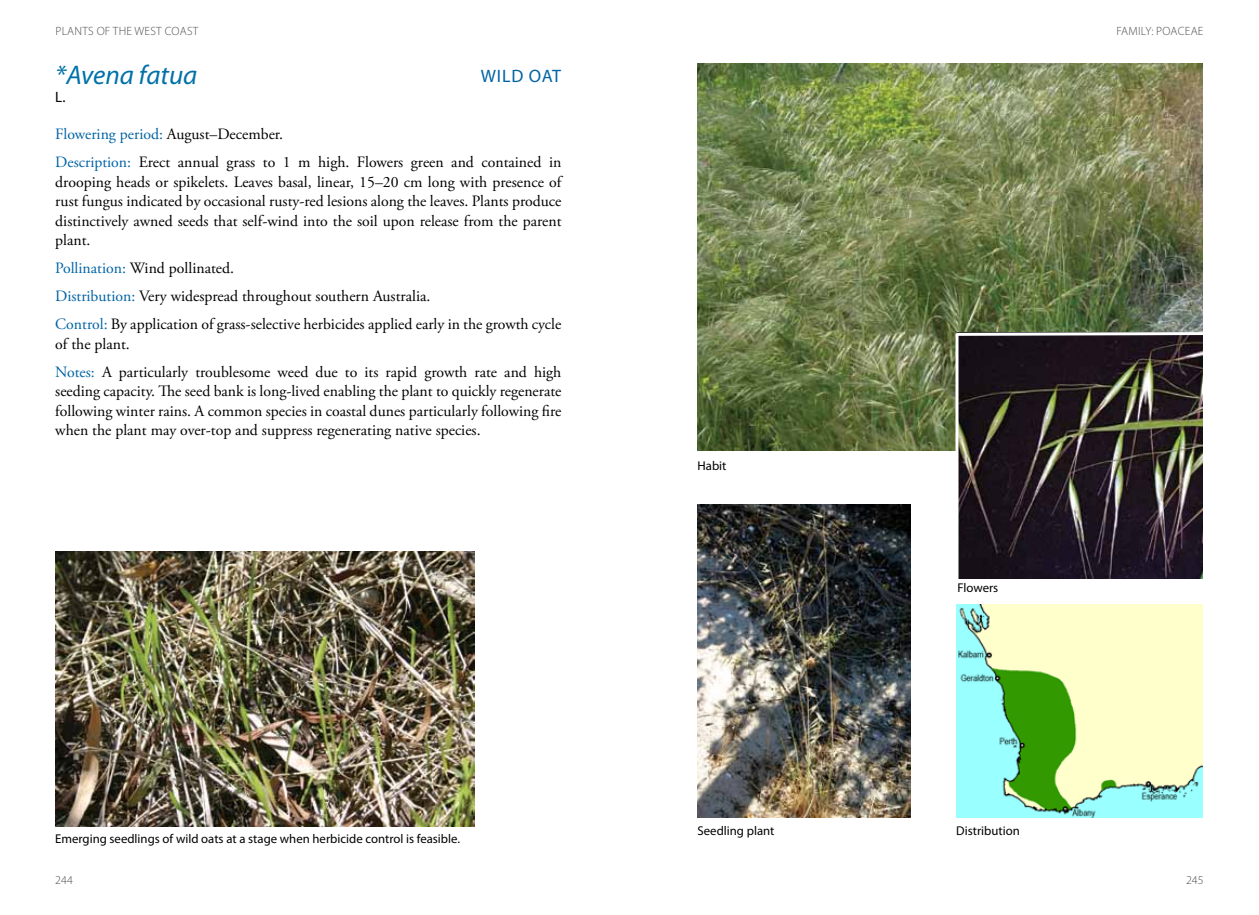
<style>
.page{position:relative;width:1259px;height:915px;background:#fff}
.page>*{position:absolute;margin:0;border:0;box-sizing:border-box;transform-origin:0 0}
.t1{font:italic 27px "Myriad Pro";letter-spacing:-.005em;color:#0071a8}
.t2{font:18px "Myriad Pro";letter-spacing:.05em;color:#0063a5}
.t3{font:15.75px/19.5px "Adobe Garamond Pro";color:#000}
.t4{font:15px "Myriad Pro";color:#000}
.t5{font:12.75px "Myriad Pro";color:#000}
.t6{font:300 12px "Myriad Pro";letter-spacing:.02em;color:#4d4d4f}
.s1{color:#0063a5}
</style>
<div class="page">
<img style="left:957px;top:604px;width:246px;height:213px">
<img style="left:697px;top:64px;width:506px;height:386px">
<img style="left:958px;top:337px;width:244px;height:241px">
<img style="left:697px;top:504px;width:213px;height:313px">
<hr style="left:955px;top:333px;width:3px;height:246px;background:#fff">
<svg style="left:953px;top:330px;width:250px;height:7px"></svg>
<img style="left:55px;top:551px;width:420px;height:275px">
<p class="t6" style="left:55px;top:23px;width:144px">PLANTS OF THE WEST COAST</p>
<h1 class="t1" style="left:55px;top:58px;width:143px">*Avena fatua</h1>
<p class="t2" style="left:481px;top:65px;width:82px">WILD OAT</p>
<p class="t4" style="left:55px;top:88px;width:12px">L.</p>
<p class="t3" style="left:55px;top:121px;width:507px;line-height:28px"><span class="s1">Flowering period:</span> August–December.<br><span class="s1">Description:</span> Erect annual grass to 1 m high. Flowers green and contained in</p>
<p class="t3" style="left:55px;top:172px;width:508px;text-align:justify">drooping heads or spikelets. Leaves basal, linear, 15–20 cm long with presence of rust fungus indicated by occasional rusty-red lesions along the leaves. Plants produce distinctively awned seeds that self-wind into the soil upon release from the parent plant.</p>
<p class="t3" style="left:55px;top:255px;width:507px;line-height:28px"><span class="s1">Pollination:</span> Wind pollinated.<br><span class="s1">Distribution:</span> Very widespread throughout southern Australia.<br><span class="s1">Control:</span> By application of grass-selective herbicides applied early in the growth cycle</p>
<p class="t3" style="left:55px;top:330px;width:507px;line-height:28px">of the plant.<br><span class="s1">Notes:</span> A particularly troublesome weed due to its rapid growth rate and high</p>
<p class="t3" style="left:55px;top:382px;width:508px;text-align:justify">seeding capacity. The seed bank is long-lived enabling the plant to quickly regenerate following winter rains. A common species in coastal dunes particularly following fire when the plant may over-top and suppress regenerating native species.</p>
<p class="t5" style="left:55px;top:830px;width:406px">Emerging seedlings of wild oats at a stage when herbicide control is feasible.</p>
<p class="t6" style="left:1116px;top:23px;width:89px">FAMILY: POACEAE</p>
<p class="t5" style="left:697px;top:458px;width:30px">Habit</p>
<p class="t5" style="left:957px;top:580px;width:42px">Flowers</p>
<p class="t5" style="left:697px;top:822px;width:78px">Seedling plant</p>
<p class="t5" style="left:956px;top:822px;width:65px">Distribution</p>
<p class="t6" style="left:55px;top:872px;width:19px">244</p>
<p class="t6" style="left:1186px;top:872px;width:19px">245</p>
</div>
